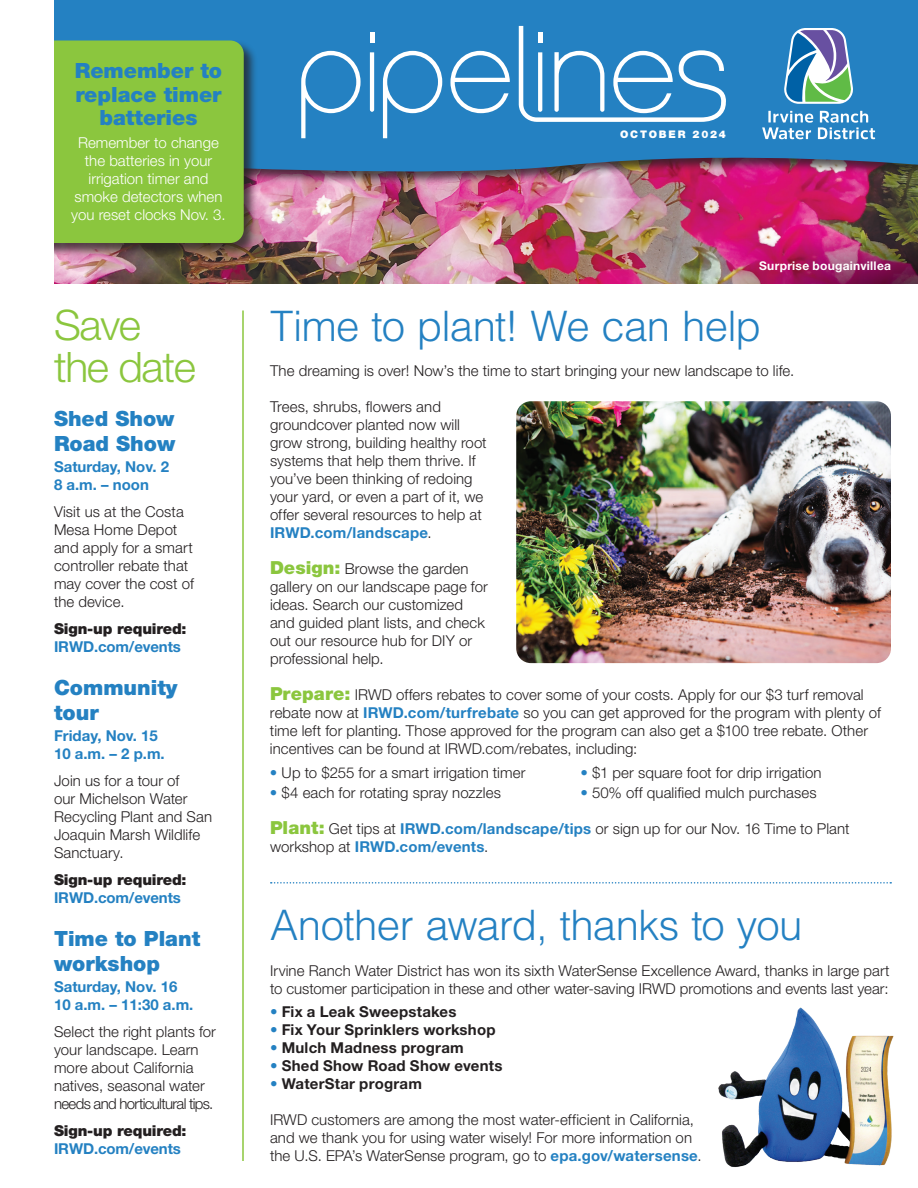
<style>
.page{position:relative;width:918px;height:1188px;background:#fff}
.page>*{position:absolute;margin:0;border:0;box-sizing:border-box;transform-origin:0 0}
.t1{font:300 42px "Helvetica LT Std";letter-spacing:-.015em;color:#2481c2}
.t2{font:300 42px/42px "Helvetica Neue LT Std";letter-spacing:-.03em;color:#8bc63e}
.t3{font:900 21px/25.2px "Helvetica Neue LT Std";color:#2481c2}
.t4{font:300 15px/18px "Helvetica Neue LT Std";letter-spacing:.005em;color:#231f20}
.t5{font:700 15px/18px "Helvetica Neue LT Std";color:#2481c2}
.t6{font:700 15px "Helvetica Neue LT Std";letter-spacing:.015em;color:#231f20}
.t7{font:300 15px/18px "Helvetica Neue LT Std";color:#fff;text-align:center}
.t8{font:900 15px "Helvetica Neue LT Std";letter-spacing:-.01em;color:#231f20}
.t9{font:700 12px "Helvetica Neue LT Std";letter-spacing:.02em;color:#fff}
.t10{font:900 10.5px "Helvetica Neue LT Std";letter-spacing:.17em;color:#fff}
.s1{font-weight:700;color:#2481c2}
.s2{font-weight:900;font-size:18px;color:#8bc63e}
.s3{color:#2481c2}
.s4{font-weight:300;color:#2481c2}
</style>
<div class="page">
<img style="left:54px;top:186px;width:864px;height:98px">
<div style="left:46px;top:0;width:872px;height:186px;background:#231f20;opacity:.75"></div>
<svg style="left:54px;top:0;width:864px;height:178px;background:#2f7ab7"></svg>
<div style="left:33px;top:39px;width:225px;height:219px;background:#231f20;opacity:.75"></div>
<div style="left:54px;top:40px;width:190px;height:203px;background:#8bc63e"></div>
<svg style="left:784px;top:28px;width:69px;height:76px"></svg>
<svg style="left:762px;top:111px;width:113px;height:28px"></svg>
<svg style="left:301px;top:51px;width:60px;height:87px;background:#4c98cd"></svg>
<hr style="left:370px;top:32px;width:4px;height:10px;background:#fff">
<svg style="left:383px;top:51px;width:59px;height:87px"></svg>
<svg style="left:450px;top:51px;width:60px;height:62px"></svg>
<svg style="left:370px;top:52px;width:4px;height:60px"></svg>
<svg style="left:519px;top:26px;width:207px;height:96px"></svg>
<div style="left:0;top:0;width:54px;height:1188px;background:#fff"></div>
<hr style="left:242px;top:310px;width:2px;height:851px;background:#8bc63e">
<img style="left:726px;top:238px;width:192px;height:46px">
<svg style="left:271px;top:882px;width:620px;height:2px"></svg>
<img style="left:516px;top:401px;width:375px;height:262px">
<img style="left:718px;top:1007px;width:176px;height:161px">
<h2 class="t3" style="left:75px;top:59px;width:149px;line-height:23.2px;text-align:center">Remember to replace timer batteries</h2>
<p class="t7" style="left:71px;top:134px;width:156px">Remember to change the batteries in your irrigation timer and smoke detectors when you reset clocks Nov. 3.</p>
<h1 class="t2" style="left:54px;top:304px;width:143px">Save the date</h1>
<h2 class="t3" style="left:54px;top:406px;width:123px">Shed Show<br>Road Show</h2>
<p class="t5" style="left:54px;top:457px;width:117px">Saturday, Nov. 2<br>8 a.m. – noon</p>
<p class="t4" style="left:54px;top:502px;width:141px">Visit us at the Costa<br>Mesa Home Depot and apply for a smart controller rebate that may cover the cost of the device.</p>
<p class="t8" style="left:54px;top:619px;width:134px">Sign-up required:</p>
<p class="t5" style="left:54px;top:637px;width:128px">IRWD.com/events</p>
<h2 class="t3" style="left:54px;top:675px;width:125px">Community tour</h2>
<p class="t5" style="left:54px;top:726px;width:112px">Friday, Nov. 15<br>10 a.m. – 2 p.m.</p>
<p class="t4" style="left:54px;top:771px;width:160px">Join us for a tour of<br>our Michelson Water<br>Recycling Plant and San<br>Joaquin Marsh Wildlife<br>Sanctuary.</p>
<p class="t8" style="left:54px;top:870px;width:134px">Sign-up required:</p>
<p class="t5" style="left:54px;top:888px;width:128px">IRWD.com/events</p>
<h2 class="t3" style="left:54px;top:926px;width:148px">Time to Plant workshop</h2>
<p class="t5" style="left:54px;top:977px;width:141px">Saturday, Nov. 16<br>10 a.m. – 11:30 a.m.</p>
<p class="t4" style="left:54px;top:1022px;width:164px">Select the right plants for your landscape. Learn more about California natives, seasonal water needs and horticultural tips.</p>
<p class="t8" style="left:54px;top:1121px;width:134px">Sign-up required:</p>
<p class="t5" style="left:54px;top:1139px;width:128px">IRWD.com/events</p>
<p class="t10" style="left:620px;top:128px;width:107px">OCTOBER 2024</p>
<p class="t9" style="left:759px;top:258px;width:133px">Surprise bougainvillea</p>
<h1 class="t1" style="left:270px;top:300px;width:493px">Time to plant! We can help</h1>
<p class="t4" style="left:270px;top:362px;width:526px">The dreaming is over! Now’s the time to start bringing your new landscape to life.</p>
<p class="t4" style="left:270px;top:398px;width:218px">Trees, shrubs, flowers and groundcover planted now will grow strong, building healthy root systems that help them thrive. If you’ve been thinking of redoing your yard, or even a part of it, we offer several resources to help at<br><span class="s1">IRWD.com/landscape</span>.</p>
<p class="t4" style="left:270px;top:560px;width:219px"><span class="s2">Design:</span> Browse the garden gallery on our landscape page for ideas. Search our customized and guided plant lists, and check out our resource hub for DIY or professional help.</p>
<p class="t4" style="left:270px;top:686px;width:612px"><span class="s2">Prepare:</span> IRWD offers rebates to cover some of your costs. Apply for our $3 turf removal rebate now at <span class="s1">IRWD.com/turfrebate</span> so you can get approved for the program with plenty of time left for planting. Those approved for the program can also get a $100 tree rebate. Other incentives can be found at IRWD.com/rebates, including:</p>
<p class="t4" style="left:270px;top:763px;width:257px"><span class="s3">•</span> Up to $255 for a smart irrigation timer</p>
<p class="t4" style="left:580px;top:763px;width:243px"><span class="s3">•</span> $1 per square foot for drip irrigation</p>
<p class="t4" style="left:270px;top:784px;width:232px"><span class="s3">•</span> $4 each for rotating spray nozzles</p>
<p class="t4" style="left:580px;top:784px;width:238px"><span class="s3">•</span> 50% off qualified mulch purchases</p>
<p class="t4" style="left:270px;top:820px;width:581px"><span class="s2">Plant:</span> Get tips at <span class="s1">IRWD.com/landscape/tips</span> or sign up for our Nov. 16 Time to Plant workshop at <span class="s1">IRWD.com/events</span>.</p>
<h1 class="t1" style="left:270px;top:899px;width:534px">Another award, thanks to you</h1>
<p class="t4" style="left:270px;top:961px;width:621px">Irvine Ranch Water District has won its sixth WaterSense Excellence Award, thanks in large part to customer participation in these and other water-saving IRWD promotions and events last year:</p>
<p class="t6" style="left:270px;top:1002px;width:188px"><span class="s4">•</span> Fix a Leak Sweepstakes</p>
<p class="t6" style="left:270px;top:1020px;width:227px"><span class="s4">•</span> Fix Your Sprinklers workshop</p>
<p class="t6" style="left:270px;top:1038px;width:195px"><span class="s4">•</span> Mulch Madness program</p>
<p class="t6" style="left:270px;top:1056px;width:234px"><span class="s4">•</span> Shed Show Road Show events</p>
<p class="t6" style="left:270px;top:1074px;width:154px"><span class="s4">•</span> WaterStar program</p>
<p class="t4" style="left:270px;top:1110px;width:433px">IRWD customers are among the most water-efficient in California, and we thank you for using water wisely! For more information on the U.S. EPA’s WaterSense program, go to <span class="s1">epa.gov/watersense</span>.</p>
</div>
